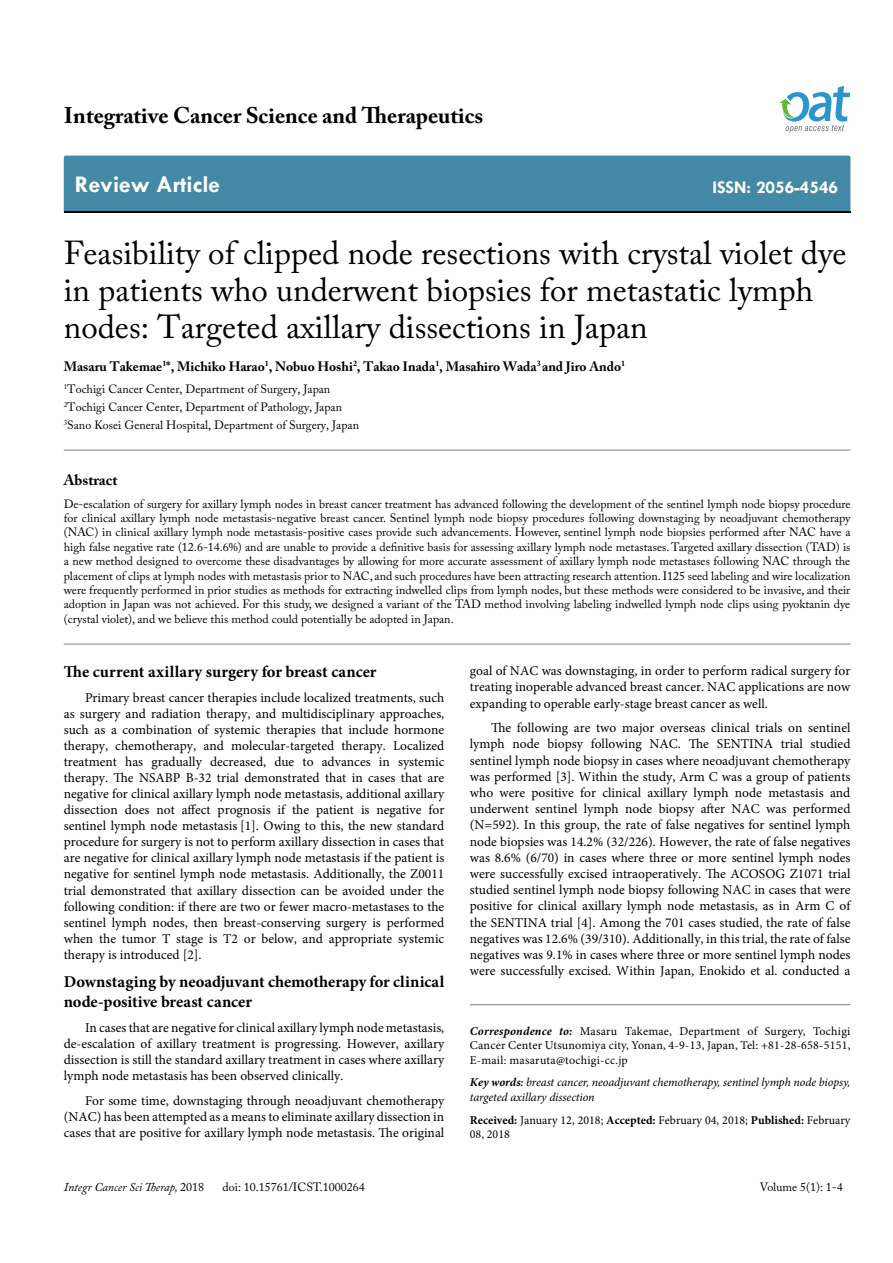
<style>
.page{position:relative;width:893px;height:1263px;background:#fff}
.page>*{position:absolute;margin:0;border:0;box-sizing:border-box;transform-origin:0 0}
.t1{font:33px/37.5px "Adobe Caslon Pro";color:#000}
.t2{font:700 24px "Tw Cen";color:#fff}
.t3{font:700 22.5px "Adobe Caslon Pro";color:#000}
.t4{font:700 18px "Tw Cen";color:#fff}
.t5{font:700 16.5px/19.8px "Minion Pro";color:#000}
.t6{font:700 15px "Adobe Caslon Pro";color:#000}
.t7{font:13.5px/16.2px "Minion Pro";color:#000;text-align:justify}
.t8{font:700 13.5px "Adobe Caslon Pro";color:#000}
.t9{font:12px/14.4px "Adobe Caslon Pro";color:#000}
.t10{font:12px/14.4px "Minion Pro";letter-spacing:.005em;color:#000;text-align:justify}
.t11{font:italic 12px/14.4px "Minion Pro";letter-spacing:-.005em;color:#000}
.t12{font:italic 12px "Adobe Caslon Pro";color:#000}
.s1{font-weight:700;font-style:italic}
.s2{font-weight:700}
.s3{font-weight:600}
.s4{font-style:normal}
</style>
<div class="page">
<div style="left:64px;top:156px;width:786px;height:56px;background:#4389a5"></div>
<svg style="left:779px;top:86px;width:71px;height:47px"></svg>
<hr style="left:64px;top:450px;width:786px;height:1px;background:#808285">
<hr style="left:64px;top:644px;width:786px;height:1px;background:#808285">
<hr style="left:470px;top:1004px;width:380px;height:1px;background:#808285">
<h3 class="t3" style="left:64px;top:102px;width:421px">Integrative Cancer Science and Therapeutics</h3>
<h2 class="t2" style="left:75px;top:170px;width:147px">Review Article</h2>
<h3 class="t4" style="left:712px;top:176px;width:127px">ISSN: 2056-4546</h3>
<h1 class="t1" style="left:64px;top:233px;width:784px">Feasibility of clipped node resections with crystal violet dye in patients who underwent biopsies for metastatic lymph nodes: Targeted axillary dissections in Japan</h1>
<p class="t8" style="left:64px;top:358px;width:563px">Masaru Takemae<sup>1</sup>*, Michiko Harao<sup>1</sup>, Nobuo Hoshi<sup>2</sup>, Takao Inada<sup>1</sup>, Masahiro Wada<sup>3</sup> and Jiro Ando<sup>1</sup></p>
<p class="t9" style="left:64px;top:380px;width:297px;line-height:18px"><sup>1</sup>Tochigi Cancer Center, Department of Surgery, Japan<br><sup>2</sup>Tochigi Cancer Center, Department of Pathology, Japan<br><sup>3</sup>Sano Kosei General Hospital, Department of Surgery, Japan</p>
<p class="t6" style="left:64px;top:471px;width:55px">Abstract</p>
<p class="t9" style="left:64px;top:496px;width:788px;text-align:justify">De-escalation of surgery for axillary lymph nodes in breast cancer treatment has advanced following the development of the sentinel lymph node biopsy procedure for clinical axillary lymph node metastasis-negative breast cancer. Sentinel lymph node biopsy procedures following downstaging by neoadjuvant chemotherapy (NAC) in clinical axillary lymph node metastasis-positive cases provide such advancements. However, sentinel lymph node biopsies performed after NAC have a high false negative rate (12.6-14.6%) and are unable to provide a definitive basis for assessing axillary lymph node metastases. Targeted axillary dissection (TAD) is a new method designed to overcome these disadvantages by allowing for more accurate assessment of axillary lymph node metastases following NAC through the placement of clips at lymph nodes with metastasis prior to NAC, and such procedures have been attracting research attention. I125 seed labeling and wire localization were frequently performed in prior studies as methods for extracting indwelled clips from lymph nodes, but these methods were considered to be invasive, and their adoption in Japan was not achieved. For this study, we designed a variant of the TAD method involving labeling indwelled lymph node clips using pyoktanin dye (crystal violet), and we believe this method could potentially be adopted in Japan.</p>
<p class="t5" style="left:64px;top:662px;width:314px">The current axillary surgery for breast cancer</p>
<p class="t7" style="left:64px;top:690px;width:382px;text-indent:21px">Primary breast cancer therapies include localized treatments, such as surgery and radiation therapy, and multidisciplinary approaches, such as a combination of systemic therapies that include hormone therapy, chemotherapy, and molecular-targeted therapy. Localized treatment has gradually decreased, due to advances in systemic therapy. The NSABP B-32 trial demonstrated that in cases that are negative for clinical axillary lymph node metastasis, additional axillary dissection does not affect prognosis if the patient is negative for sentinel lymph node metastasis [1]. Owing to this, the new standard procedure for surgery is not to perform axillary dissection in cases that are negative for clinical axillary lymph node metastasis if the patient is negative for sentinel lymph node metastasis. Additionally, the Z0011 trial demonstrated that axillary dissection can be avoided under the following condition: if there are two or fewer macro-metastases to the sentinel lymph nodes, then breast-conserving surgery is performed when the tumor T stage is T2 or below, and appropriate systemic therapy is introduced [2].</p>
<p class="t5" style="left:64px;top:972px;width:382px">Downstaging by neoadjuvant chemotherapy for clinical node-positive breast cancer</p>
<p class="t7" style="left:64px;top:1019px;width:382px;text-indent:21px">In cases that are negative for clinical axillary lymph node metastasis, de-escalation of axillary treatment is progressing. However, axillary dissection is still the standard axillary treatment in cases where axillary lymph node metastasis has been observed clinically.</p>
<p class="t7" style="left:64px;top:1092px;width:382px;text-indent:21px">For some time, downstaging through neoadjuvant chemotherapy (NAC) has been attempted as a means to eliminate axillary dissection in cases that are positive for axillary lymph node metastasis. The original</p>
<p class="t7" style="left:470px;top:663px;width:382px">goal of NAC was downstaging, in order to perform radical surgery for treating inoperable advanced breast cancer. NAC applications are now expanding to operable early-stage breast cancer as well.</p>
<p class="t7" style="left:470px;top:720px;width:382px;text-indent:21px">The following are two major overseas clinical trials on sentinel lymph node biopsy following NAC. The SENTINA trial studied sentinel lymph node biopsy in cases where neoadjuvant chemotherapy was performed [3]. Within the study, Arm C was a group of patients who were positive for clinical axillary lymph node metastasis and underwent sentinel lymph node biopsy after NAC was performed (N=592). In this group, the rate of false negatives for sentinel lymph node biopsies was 14.2% (32/226). However, the rate of false negatives was 8.6% (6/70) in cases where three or more sentinel lymph nodes were successfully excised intraoperatively. The ACOSOG Z1071 trial studied sentinel lymph node biopsy following NAC in cases that were positive for clinical axillary lymph node metastasis, as in Arm C of the SENTINA trial [4]. Among the 701 cases studied, the rate of false negatives was 12.6% (39/310). Additionally, in this trial, the rate of false negatives was 9.1% in cases where three or more sentinel lymph nodes were successfully excised. Within Japan, Enokido et al. conducted a</p>
<p class="t10" style="left:470px;top:1024px;width:382px"><span class="s1">Correspondence to:</span> Masaru Takemae, Department of Surgery, Tochigi Cancer Center Utsunomiya city, Yonan, 4-9-13, Japan, Tel: +81-28-658-5151, E-mail: masaruta@tochigi-cc.jp</p>
<p class="t11" style="left:470px;top:1075px;width:382px"><span class="s2">Key words</span><span class="s3">:</span> breast cancer, neoadjuvant chemotherapy, sentinel lymph node biopsy, targeted axillary dissection</p>
<p class="t10" style="left:470px;top:1113px;width:382px"><span class="s2">Received:</span> January 12, 2018; <span class="s2">Accepted:</span> February 04, 2018; <span class="s2">Published:</span> February<br>08, 2018</p>
<p class="t12" style="left:64px;top:1180px;width:142px">Integr Cancer Sci Therap, <span class="s4">2018</span></p>
<p class="t9" style="left:223px;top:1180px;width:144px">doi: 10.15761/ICST.1000264</p>
<p class="t9" style="left:760px;top:1180px;width:84px">Volume 5(1): 1-4</p>
</div>
